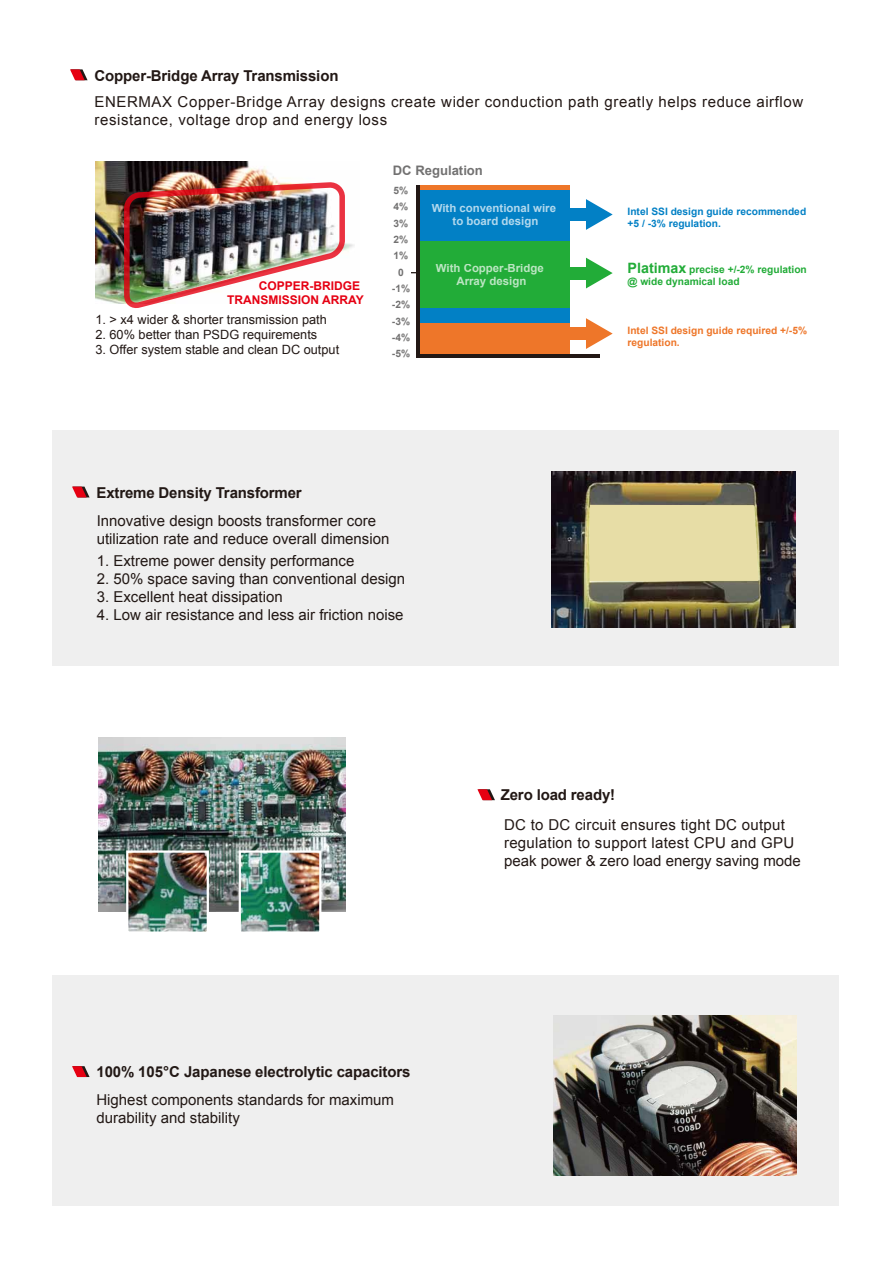
<style>
.page{position:relative;width:893px;height:1263px;background:#fff}
.page>*{position:absolute;margin:0;border:0;box-sizing:border-box;transform-origin:0 0}
.t1{font:15px/18px "Arial";color:#221815}
.t2{font:15px/18px "Arial";letter-spacing:.04em;color:#221815}
.t3{font:700 15px "Arial";letter-spacing:-.01em;color:#221815}
.t4{font:15px/18px "Arial";letter-spacing:.02em;color:#221815}
.t5{font:700 13.05px "Arial";color:#727171}
.t6{font:12.75px "Arial";color:#221815}
.t7{font:700 12px/14.4px "Arial";color:#e60012;text-align:right}
.t8{font:700 11.4px/12.3px "Arial";color:#fff;text-align:center}
.t9{font:700 10.2px/12.3px "Arial";color:#22ac38}
.t10{font:700 10.2px/12.3px "Arial";color:#0280c5}
.t11{font:700 10.2px/12.3px "Arial";color:#ee7629}
.t12{font:700 10.2px/16.4px "Arial";color:#727171;text-align:center}
.s1{font-size:14.25px}
</style>
<div class="page">
<div style="left:52px;top:976px;width:787px;height:230px;background:#efefef"></div>
<svg style="left:477px;top:789px;width:18px;height:11px"></svg>
<div style="left:52px;top:430px;width:787px;height:235px;background:#efefef"></div>
<svg style="left:70px;top:69px;width:18px;height:11px"></svg>
<svg style="left:72px;top:487px;width:18px;height:10px"></svg>
<svg style="left:72px;top:1066px;width:18px;height:11px"></svg>
<img style="left:95px;top:162px;width:259px;height:142px">
<div style="left:420px;top:186px;width:149px;height:170px;background:#ee7629"></div>
<div style="left:420px;top:190px;width:149px;height:132px;background:#0280c5"></div>
<div style="left:420px;top:241px;width:149px;height:67px;background:#22ac38"></div>
<hr style="left:416px;top:186px;width:4px;height:172px;background:#221815">
<hr style="left:416px;top:354px;width:183px;height:4px;background:#221815">
<div style="left:566px;top:267px;width:20px;height:12px;background:#22ac38"></div>
<svg style="left:586px;top:258px;width:27px;height:30px"></svg>
<div style="left:566px;top:208px;width:20px;height:13px;background:#0280c5"></div>
<svg style="left:586px;top:199px;width:27px;height:31px"></svg>
<div style="left:566px;top:327px;width:20px;height:13px;background:#ee7629"></div>
<svg style="left:586px;top:318px;width:27px;height:31px"></svg>
<img style="left:124px;top:182px;width:221px;height:126px">
<img style="left:551px;top:472px;width:245px;height:156px">
<div style="left:590px;top:505px;width:168px;height:76px;background:#e7dda6"></div>
<img style="left:98px;top:738px;width:248px;height:174px">
<img style="left:129px;top:853px;width:77px;height:78px">
<div style="left:126px;top:850px;width:83px;height:84px;border:2px solid #fff"></div>
<img style="left:242px;top:853px;width:76px;height:78px">
<div style="left:239px;top:850px;width:82px;height:84px;border:2px solid #fff"></div>
<img style="left:553px;top:1015px;width:243px;height:161px">
<p class="t3" style="left:94px;top:65px;width:246px">Copper-Bridge Array Transmission</p>
<p class="t2" style="left:94px;top:93px;width:710px">ENERMAX Copper-Bridge Array designs create wider conduction path greatly helps reduce airflow resistance, voltage drop and energy loss</p>
<p class="t7" style="left:227px;top:279px;width:138px">COPPER-BRIDGE<br>TRANSMISSION ARRAY</p>
<p class="t6" style="left:95px;top:311px;width:233px">1. &gt; x4 wider &amp; shorter transmission path</p>
<p class="t6" style="left:95px;top:326px;width:223px">2. 60% better than PSDG requirements</p>
<p class="t6" style="left:95px;top:341px;width:245px">3. Offer system stable and clean DC output</p>
<p class="t5" style="left:393px;top:162px;width:92px">DC Regulation</p>
<p class="t12" style="left:392px;top:183px;width:20px">5%<br>4%<br>3%<br>2%<br>1%<br>0 -1% -2% -3% -4% -5%</p>
<p class="t8" style="left:432px;top:203px;width:126px">With conventional wire to board design</p>
<p class="t8" style="left:436px;top:263px;width:109px">With Copper-Bridge<br>Array design</p>
<p class="t3" style="left:96px;top:483px;width:207px">Extreme Density Transformer</p>
<p class="t1" style="left:97px;top:512px;width:294px">Innovative design boosts transformer core utilization rate and reduce overall dimension</p>
<p class="t1" style="left:97px;top:552px;width:259px">1. Extreme power density performance</p>
<p class="t1" style="left:97px;top:570px;width:310px">2. 50% space saving than conventional design</p>
<p class="t1" style="left:97px;top:588px;width:187px">3. Excellent heat dissipation</p>
<p class="t1" style="left:97px;top:606px;width:308px">4. Low air resistance and less air friction noise</p>
<p class="t10" style="left:628px;top:205px;width:180px">Intel SSI design guide recommended +5 / -3% regulation.</p>
<p class="t9" style="left:628px;top:264px;width:181px"><span class="s1">Platimax</span> precise +/-2% regulation @ wide dynamical load</p>
<p class="t11" style="left:628px;top:324px;width:181px">Intel SSI design guide required +/-5% regulation.</p>
<p class="t3" style="left:501px;top:785px;width:116px">Zero load ready!</p>
<p class="t3" style="left:96px;top:1062px;width:315px">100% 105°C Japanese electrolytic capacitors</p>
<p class="t1" style="left:96px;top:1091px;width:299px">Highest components standards for maximum durability and stability</p>
<p class="t4" style="left:504px;top:816px;width:298px">DC to DC circuit ensures tight DC output regulation to support latest CPU and GPU peak power &amp; zero load energy saving mode</p>
</div>
